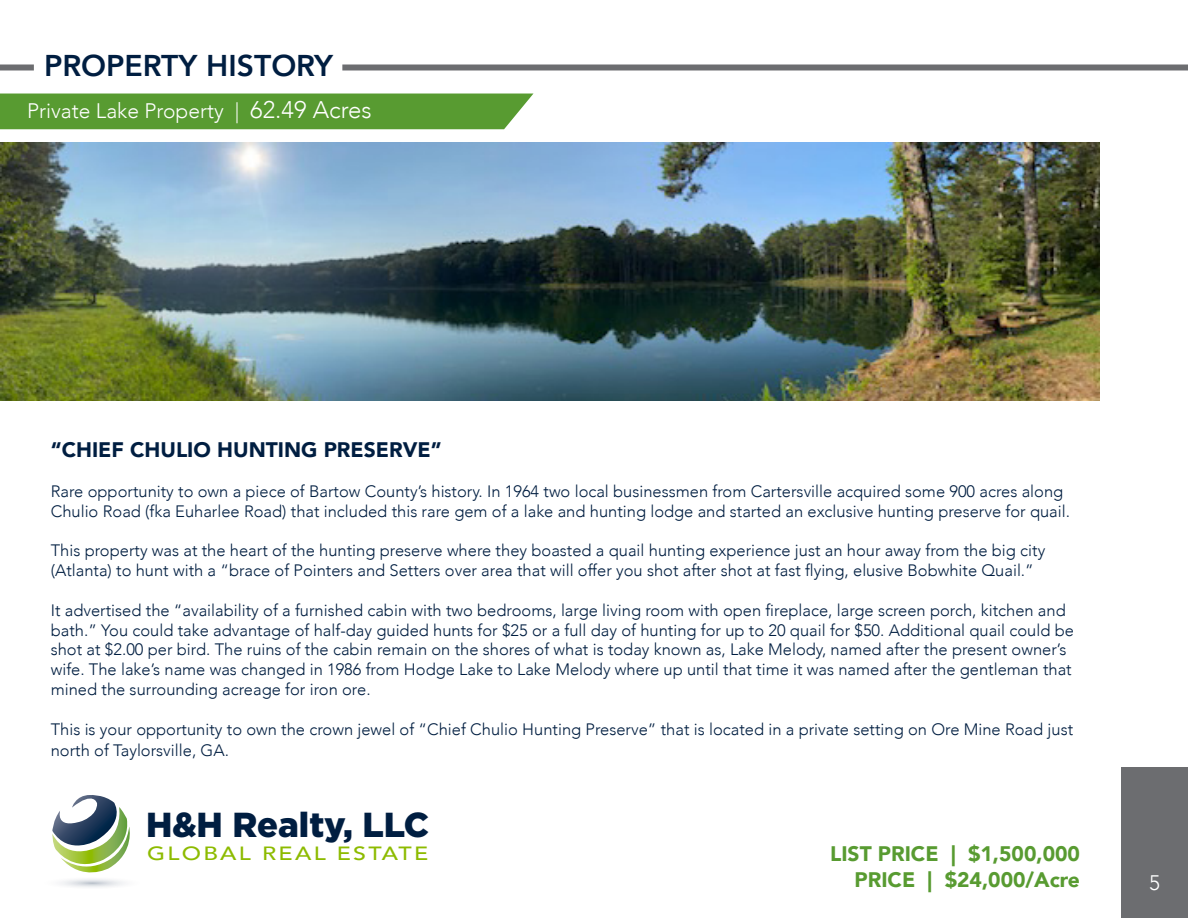
<style>
.page{position:relative;width:1188px;height:918px;background:#fff}
.page>*{position:absolute;margin:0;border:0;box-sizing:border-box;transform-origin:0 0}
.t1{font:900 34.65px "Gotham";color:#001e41}
.t2{font:800 30px "Avenir";color:#001e41}
.t3{font:900 21px "Avenir";color:#589b31}
.t4{font:300 21px "Avenir";color:#fff}
.t5{font:900 21px "Avenir";color:#001e41}
.t6{font:500 19.2px "Avenir";letter-spacing:.1em;color:#8dbb00;scale:1.21 1}
.t7{font:300 16.5px/19.8px "Avenir";color:#001e41}
.s1{font-size:24px}
</style>
<div class="page">
<div style="left:1121px;top:768px;width:67px;height:150px;background:#6c6d70"></div>
<svg style="left:52px;top:795px;width:78px;height:92px"></svg>
<div style="left:0;top:64px;width:34px;height:6px;background:#6c6d70"></div>
<div style="left:342px;top:64px;width:846px;height:6px;background:#6c6d70"></div>
<div style="left:0;top:94px;width:533px;height:35px;background:#589b31"></div>
<img style="left:1px;top:143px;width:1098px;height:258px">
<p class="t2" style="left:44px;top:43px;width:290px">PROPERTY HISTORY</p>
<p class="t4" style="left:27px;top:99px;width:346px">Private Lake Property | <span class="s1">62.49 Acres</span></p>
<p class="t5" style="left:51px;top:432px;width:392px">“CHIEF CHULIO HUNTING PRESERVE”</p>
<p class="t7" style="left:51px;top:481px;width:1021px">Rare opportunity to own a piece of Bartow County’s history. In 1964 two local businessmen from Cartersville acquired some 900 acres along<br>Chulio Road (fka Euharlee Road) that included this rare gem of a lake and hunting lodge and started an exclusive hunting preserve for quail.</p>
<p class="t7" style="left:51px;top:541px;width:996px">This property was at the heart of the hunting preserve where they boasted a quail hunting experience just an hour away from the big city (Atlanta) to hunt with a “brace of Pointers and Setters over area that will offer you shot after shot at fast flying, elusive Bobwhite Quail.”</p>
<p class="t7" style="left:51px;top:600px;width:1025px">It advertised the “availability of a furnished cabin with two bedrooms, large living room with open fireplace, large screen porch, kitchen and bath.” You could take advantage of half-day guided hunts for $25 or a full day of hunting for up to 20 quail for $50. Additional quail could be shot at $2.00 per bird. The ruins of the cabin remain on the shores of what is today known as, Lake Melody, named after the present owner’s wife. The lake’s name was changed in 1986 from Hodge Lake to Lake Melody where up until that time it was named after the gentleman that mined the surrounding acreage for iron ore.</p>
<p class="t7" style="left:51px;top:718px;width:1024px;line-height:21.6px">This is your opportunity to own the crown jewel of “Chief Chulio Hunting Preserve” that is located in a private setting on Ore Mine Road just north of Taylorsville, GA.</p>
<p class="t1" style="left:146px;top:801px;width:285px">H&amp;H Realty, LLC</p>
<p class="t6" style="left:147px;top:837px;width:234px">GLOBAL REAL ESTATE</p>
<p class="t3" style="left:830px;top:836px;width:251px">LIST PRICE | $1,500,000</p>
<p class="t3" style="left:855px;top:862px;width:227px">PRICE | $24,000/Acre</p>
<p class="t4" style="left:1149px;top:871px;width:12px">5</p>
</div>
